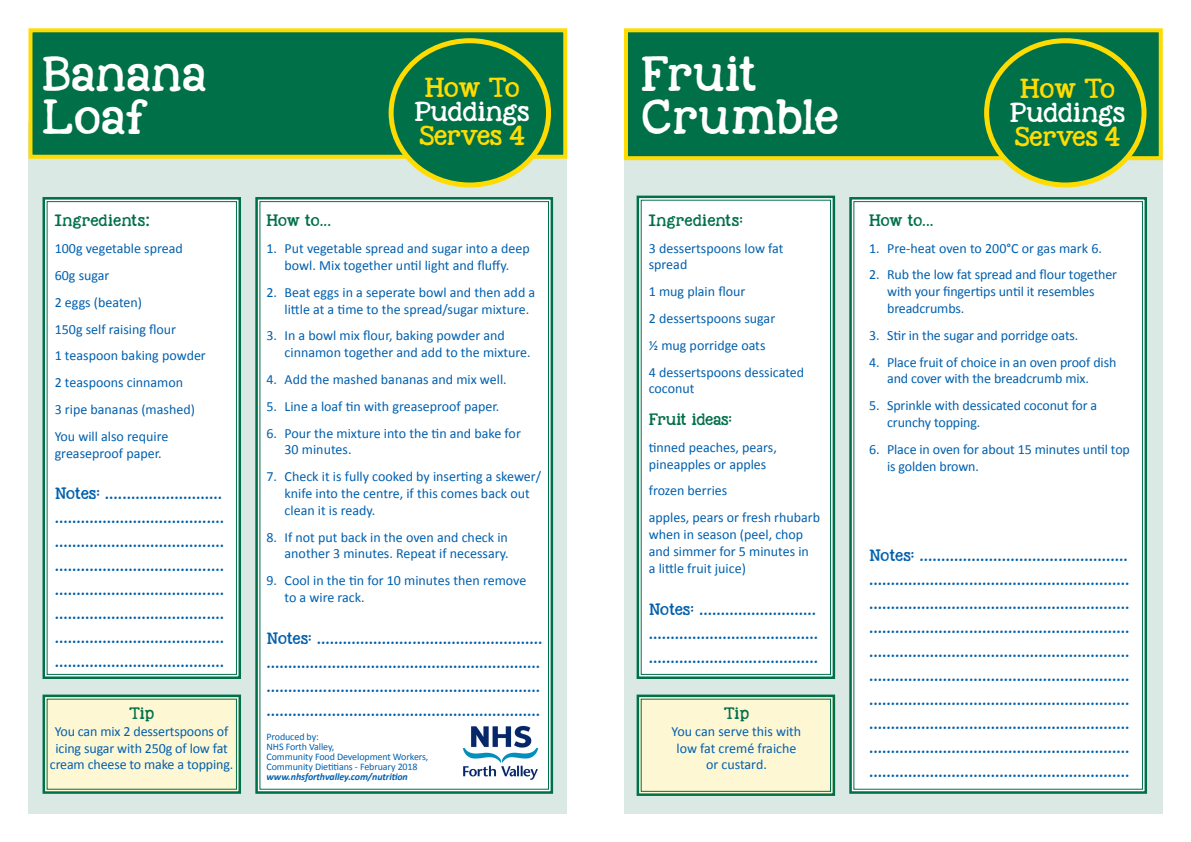
<style>
.page{position:relative;width:1191px;height:842px;background:#fff}
.page>*{position:absolute;margin:0;border:0;box-sizing:border-box;transform-origin:0 0}
.t1{font:36px "KG Nextto Me Solid";color:#fff}
.t2{font:36px "KG Nextto Me Solid";letter-spacing:-.02em;color:#fff}
.Main_Body_Text{font:20px "KG Nextto Me Solid";letter-spacing:-.03em;color:#ffdc01}
.Main_Body_Text-2{font:20px "KG Nextto Me Solid";letter-spacing:-.03em;color:#fff}
.list_of_ingredients{font:14px/16.8px "Calibri";color:#0160ae}
.list_of_ingredients-2{font:14px/24px "KG Nextto Me Solid";color:#0160ae}
.Main_Body_Text-3{font:14px/16.8px "Calibri";letter-spacing:-.01em;color:#0160ae}
.Main_Body_Text-4{font:12px "KG Nextto Me Solid";color:#007049}
.list_of_ingredients-3{font:12px "KG Nextto Me Solid";letter-spacing:-.02em;color:#007049}
.t3{font:10px "Calibri";letter-spacing:-.01em;color:#0160ae}
.t4{font:italic 700 10px "Calibri";letter-spacing:-.01em;color:#0160ae}
.s1{font-family:"DK Garden Bed";font-size:18px}
.s2{font-size:12px}
</style>
<div class="page">
<div style="left:624px;top:122px;width:538px;height:691px;background:#dae9e4"></div>
<div style="left:624px;top:28px;width:538px;height:132px;background:#007049;border:4px solid #ffdc01"></div>
<div style="left:28px;top:122px;width:539px;height:691px;background:#dae9e4"></div>
<div style="left:28px;top:28px;width:539px;height:131px;background:#007049;border:4px solid #ffdc01"></div>
<div style="left:42px;top:197px;width:199px;height:482px;background:#fff"></div>
<div style="left:47px;top:201px;width:190px;height:474px;border:1px solid #007049"></div>
<div style="left:255px;top:197px;width:299px;height:597px;background:#fff"></div>
<div style="left:259px;top:201px;width:290px;height:589px;border:1px solid #007049"></div>
<svg style="left:42px;top:694px;width:199px;height:100px;background:#e3e9c5"></svg>
<div style="left:636px;top:195px;width:200px;height:484px;background:#fff"></div>
<div style="left:641px;top:200px;width:190px;height:475px;border:1px solid #007049"></div>
<div style="left:849px;top:197px;width:299px;height:597px;background:#fff"></div>
<svg style="left:636px;top:694px;width:200px;height:102px;background:#e9ecc9"></svg>
<div style="left:641px;top:699px;width:190px;height:93px;border:1px solid #007049"></div>
<div style="left:391px;top:41px;width:157px;height:144px;background:#007049;border-radius:50%"></div>
<div style="left:388px;top:38px;width:163px;height:149px;border:5px solid #ffdc01;border-radius:50%"></div>
<div style="left:986px;top:41px;width:158px;height:144px;background:#007049;border-radius:50%"></div>
<div style="left:984px;top:38px;width:162px;height:149px;border:5px solid #ffdc01;border-radius:50%"></div>
<img style="left:461px;top:722px;width:79px;height:61px">
<p class="t1" style="left:42px;top:47px;width:166px">Banana</p>
<p class="t1" style="left:42px;top:91px;width:108px">Loaf</p>
<p class="Main_Body_Text" style="left:425px;top:73px;width:96px">How To</p>
<p class="Main_Body_Text-2" style="left:414px;top:97px;width:117px">Puddings</p>
<p class="Main_Body_Text" style="left:419px;top:121px;width:107px">Serves 4</p>
<p class="t1" style="left:640px;top:47px;width:120px">Fruit</p>
<p class="t2" style="left:640px;top:91px;width:200px">Crumble</p>
<p class="Main_Body_Text" style="left:1020px;top:74px;width:96px">How To</p>
<p class="Main_Body_Text-2" style="left:1010px;top:98px;width:117px">Puddings</p>
<p class="Main_Body_Text" style="left:1015px;top:122px;width:107px">Serves 4</p>
<p class="Main_Body_Text-4" style="left:55px;top:212px;width:97px">Ingredients<span class="s1">:</span></p>
<p class="list_of_ingredients" style="left:55px;top:240px;width:130px">100g vegetable spread</p>
<p class="list_of_ingredients" style="left:55px;top:267px;width:56px">60g sugar</p>
<p class="list_of_ingredients" style="left:55px;top:294px;width:89px">2 eggs (beaten)</p>
<p class="list_of_ingredients" style="left:55px;top:321px;width:123px">150g self raising flour</p>
<p class="list_of_ingredients" style="left:55px;top:347px;width:153px">1 teaspoon baking powder</p>
<p class="list_of_ingredients" style="left:55px;top:374px;width:130px">2 teaspoons cinnamon</p>
<p class="list_of_ingredients" style="left:55px;top:401px;width:142px">3 ripe bananas (mashed)</p>
<p class="list_of_ingredients" style="left:55px;top:428px;width:115px">You will also require greaseproof paper.</p>
<p class="list_of_ingredients-2" style="left:55px;top:480px;width:171px"><span class="s2">Notes:</span> ........................... ....................................... ....................................... .......................................</p>
<p class="list_of_ingredients-2" style="left:55px;top:576px;width:171px">....................................... .......................................</p>
<p class="list_of_ingredients-2" style="left:55px;top:624px;width:171px">.......................................</p>
<p class="list_of_ingredients-2" style="left:55px;top:648px;width:171px">.......................................</p>
<p class="Main_Body_Text-4" style="left:266px;top:212px;width:66px">How to...</p>
<p class="list_of_ingredients" style="left:266px;top:240px;width:265px;text-align:center">1. Put vegetable spread and sugar into a deep bowl. Mix together until light and fluffy.</p>
<p class="list_of_ingredients" style="left:284px;top:284px;width:252px;text-indent:-18px">2. Beat eggs in a seperate bowl and then add a little at a time to the spread/sugar mixture.</p>
<p class="list_of_ingredients" style="left:284px;top:327px;width:248px;text-indent:-18px">3. In a bowl mix flour, baking powder and cinnamon together and add to the mixture.</p>
<p class="list_of_ingredients" style="left:266px;top:371px;width:242px">4. Add the mashed bananas and mix well.</p>
<p class="list_of_ingredients" style="left:266px;top:398px;width:234px">5. Line a loaf tin with greaseproof paper.</p>
<p class="list_of_ingredients" style="left:284px;top:425px;width:238px;text-indent:-18px">6. Pour the mixture into the tin and bake for<br>30 minutes.</p>
<p class="list_of_ingredients" style="left:284px;top:468px;width:258px;text-indent:-18px">7. Check it is fully cooked by inserting a skewer/ knife into the centre, if this comes back out clean it is ready.</p>
<p class="list_of_ingredients" style="left:266px;top:529px;width:244px;text-align:right">8. If not put back in the oven and check in another 3 minutes. Repeat if necessary.</p>
<p class="list_of_ingredients" style="left:284px;top:572px;width:243px;text-indent:-18px">9. Cool in the tin for 10 minutes then remove to a wire rack.</p>
<p class="list_of_ingredients-2" style="left:266px;top:625px;width:278px"><span class="s2">Notes:</span> .................................................... ............................................................... ...............................................................</p>
<p class="Main_Body_Text-4" style="left:129px;top:704px;width:27px">Tip</p>
<p class="list_of_ingredients-2" style="left:266px;top:697px;width:275px">...............................................................</p>
<p class="Main_Body_Text-3" style="left:55px;top:723px;width:175px">You can mix 2 dessertspoons of icing sugar with 250g of low fat</p>
<p class="list_of_ingredients" style="left:50px;top:756px;width:185px">cream cheese to make a topping.</p>
<p class="t3" style="left:266px;top:731px;width:54px">Produced by:</p>
<p class="t3" style="left:266px;top:741px;width:69px">NHS Forth Valley,</p>
<p class="t3" style="left:266px;top:751px;width:163px">Community Food Development Workers,</p>
<p class="t3" style="left:266px;top:761px;width:153px">Community Dietitians - February 2018</p>
<p class="t4" style="left:266px;top:771px;width:143px">www.nhsforthvalley.com/nutrition</p>
<p class="Main_Body_Text-4" style="left:649px;top:211px;width:96px">Ingredients:</p>
<p class="list_of_ingredients" style="left:649px;top:239px;width:136px">3 dessertspoons low fat spread</p>
<p class="list_of_ingredients" style="left:649px;top:283px;width:98px">1 mug plain flour</p>
<p class="list_of_ingredients" style="left:649px;top:310px;width:128px">2 dessertspoons sugar</p>
<p class="list_of_ingredients" style="left:649px;top:337px;width:118px">½ mug porridge oats</p>
<p class="list_of_ingredients" style="left:649px;top:363px;width:157px">4 dessertspoons dessicated coconut</p>
<p class="list_of_ingredients-3" style="left:649px;top:410px;width:85px">Fruit ideas:</p>
<p class="list_of_ingredients" style="left:649px;top:439px;width:130px">tinned peaches, pears, pineapples or apples</p>
<p class="list_of_ingredients" style="left:649px;top:482px;width:80px">frozen berries</p>
<p class="list_of_ingredients" style="left:649px;top:509px;width:173px">apples, pears or fresh rhubarb when in season (peel, chop and simmer for 5 minutes in<br>a little fruit juice)</p>
<p class="list_of_ingredients-2" style="left:649px;top:596px;width:171px"><span class="s2">Notes:</span> ........................... .......................................</p>
<p class="list_of_ingredients-2" style="left:649px;top:644px;width:171px">.......................................</p>
<p class="Main_Body_Text-4" style="left:724px;top:704px;width:27px">Tip</p>
<p class="Main_Body_Text-3" style="left:671px;top:723px;width:131px">You can serve this with</p>
<p class="Main_Body_Text-3" style="left:676px;top:740px;width:121px">low fat cremé fraiche</p>
<p class="Main_Body_Text-3" style="left:706px;top:756px;width:62px">or custard.</p>
<p class="Main_Body_Text-4" style="left:869px;top:211px;width:66px">How to...</p>
<p class="list_of_ingredients" style="left:869px;top:239px;width:234px">1. Pre-heat oven to 200°C or gas mark 6.</p>
<p class="list_of_ingredients" style="left:887px;top:266px;width:231px;text-indent:-18px">2. Rub the low fat spread and flour together with your fingertips until it resembles breadcrumbs.</p>
<p class="list_of_ingredients" style="left:869px;top:327px;width:211px">3. Stir in the sugar and porridge oats.</p>
<p class="list_of_ingredients" style="left:887px;top:353px;width:231px;text-indent:-18px">4. Place fruit of choice in an oven proof dish and cover with the breadcrumb mix.</p>
<p class="list_of_ingredients" style="left:887px;top:397px;width:212px;text-indent:-18px">5. Sprinkle with dessicated coconut for a crunchy topping.</p>
<p class="list_of_ingredients" style="left:887px;top:441px;width:244px;text-indent:-18px">6. Place in oven for about 15 minutes until top is golden brown.</p>
<p class="list_of_ingredients-2" style="left:869px;top:542px;width:262px"><span class="s2">Notes:</span> ................................................ ............................................................ ............................................................ ............................................................ ............................................................ ............................................................ ............................................................</p>
<p class="list_of_ingredients-2" style="left:869px;top:710px;width:262px">............................................................ ............................................................</p>
<p class="list_of_ingredients-2" style="left:869px;top:758px;width:262px">............................................................</p>
</div>
